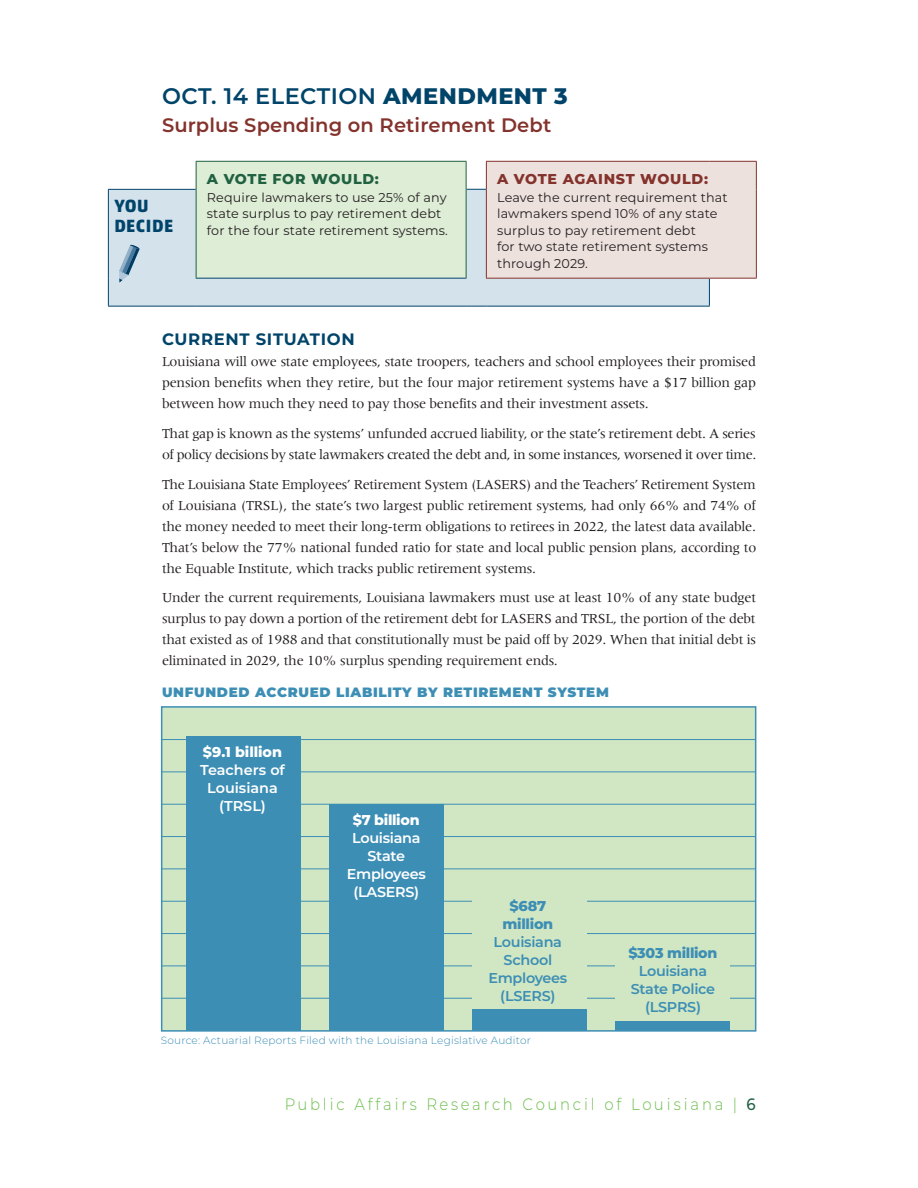
<style>
.page{position:relative;width:918px;height:1188px;background:#fff}
.page>*{position:absolute;margin:0;border:0;box-sizing:border-box;transform-origin:0 0}
.Header_Ballot_listing{font:600 22.5px "Montserrat";letter-spacing:.02em;color:#00446a}
.Header_Ballot_Listing_Title{font:600 19.5px "Montserrat";letter-spacing:.005em;color:#84322c}
.text{font:700 18px "Akko Std";letter-spacing:.01em;color:#00446a}
.t1{font:300 16.5px "Montserrat";letter-spacing:.18em;color:#6bbd4b;scale:.9 1}
.Subhead1{font:700 16.5px "Montserrat";letter-spacing:.04em;color:#00446a}
.text-2{font:14.25px/21px "Meridien LT Std";letter-spacing:-.02em;color:#231f20;text-align:justify}
.t2{font:600 14.25px/18px "Montserrat";letter-spacing:-.02em;color:#3d8eb5;text-align:center}
.t3{font:600 14.25px/18px "Montserrat";letter-spacing:-.02em;color:#fff;text-align:center}
.t4{font:600 14.25px/18px "Montserrat";color:#fff;text-align:center}
.Vote_Against_Head{font:800 14.25px "Montserrat";letter-spacing:.05em;color:#84322c}
.Vote_for_head{font:800 14.25px "Montserrat";letter-spacing:.05em;color:#206141}
.Subhead1-2{font:900 13.5px "Montserrat";letter-spacing:.05em;color:#3d8eb5}
.Vote_text{font:12.75px/16.5px "Montserrat";letter-spacing:.01em;color:#231f20}
.Checklist_text{font:300 10.5px "Montserrat";letter-spacing:.02em;color:#3d8eb5}
.s1{font-weight:800}
.s2{font-weight:500;color:#206141}
</style>
<div class="page">
<div style="left:196px;top:161px;width:270px;height:117px;background:#deedd5"></div>
<div style="left:486px;top:161px;width:270px;height:117px;background:#ede1dd"></div>
<svg style="left:109px;top:189px;width:600px;height:117px"></svg>
<hr style="left:108px;top:190px;width:1px;height:88px;background:#00446a">
<svg style="left:108px;top:278px;width:1px;height:28px"></svg>
<hr style="left:108px;top:306px;width:88px;height:1px;background:#00446a">
<hr style="left:196px;top:306px;width:270px;height:1px;background:#00446a">
<svg style="left:466px;top:306px;width:20px;height:1px"></svg>
<hr style="left:486px;top:306px;width:224px;height:1px;background:#00446a">
<hr style="left:108px;top:189px;width:88px;height:1px;background:#00446a">
<hr style="left:196px;top:161px;width:270px;height:1px;background:#206141">
<hr style="left:196px;top:278px;width:270px;height:1px;background:#00446a">
<svg style="left:709px;top:279px;width:1px;height:27px"></svg>
<hr style="left:486px;top:161px;width:223px;height:1px;background:#84322c">
<hr style="left:709px;top:161px;width:48px;height:1px;background:#84322c">
<svg style="left:756px;top:162px;width:1px;height:27px"></svg>
<hr style="left:486px;top:189px;width:1px;height:89px;background:#84322c">
<hr style="left:756px;top:189px;width:1px;height:89px;background:#84322c">
<hr style="left:486px;top:278px;width:223px;height:1px;background:#84322c">
<hr style="left:709px;top:278px;width:48px;height:1px;background:#84322c">
<svg style="left:196px;top:162px;width:1px;height:27px"></svg>
<svg style="left:466px;top:162px;width:21px;height:28px"></svg>
<hr style="left:196px;top:189px;width:1px;height:89px;background:#206141">
<hr style="left:466px;top:189px;width:1px;height:89px;background:#206141">
<svg style="left:119px;top:245px;width:21px;height:38px"></svg>
<div style="left:162px;top:707px;width:594px;height:324px;background:#d1e7c3"></div>
<div style="left:161px;top:706px;width:595px;height:326px;border:2px solid #3d8eb5"></div>
<hr style="left:162px;top:998px;width:594px;height:1px;background:#3d8eb5">
<hr style="left:162px;top:966px;width:594px;height:1px;background:#3d8eb5">
<hr style="left:162px;top:933px;width:594px;height:1px;background:#3d8eb5">
<hr style="left:162px;top:901px;width:594px;height:1px;background:#3d8eb5">
<hr style="left:162px;top:869px;width:594px;height:1px;background:#3d8eb5">
<hr style="left:162px;top:836px;width:594px;height:1px;background:#3d8eb5">
<hr style="left:162px;top:804px;width:594px;height:1px;background:#3d8eb5">
<hr style="left:162px;top:739px;width:594px;height:1px;background:#3d8eb5">
<hr style="left:162px;top:772px;width:594px;height:1px;background:#3d8eb5">
<div style="left:615px;top:940px;width:115px;height:88px;background:#d1e7c3"></div>
<div style="left:472px;top:892px;width:115px;height:136px;background:#d1e7c3"></div>
<div style="left:186px;top:736px;width:115px;height:295px;background:#3d8eb5"></div>
<div style="left:329px;top:804px;width:115px;height:227px;background:#3d8eb5"></div>
<div style="left:472px;top:1009px;width:115px;height:22px;background:#3d8eb5"></div>
<div style="left:615px;top:1021px;width:115px;height:10px;background:#3d8eb5"></div>
<p class="Header_Ballot_listing" style="left:162px;top:80px;width:407px">OCT. 14 ELECTION <span class="s1">AMENDMENT 3</span></p>
<p class="Header_Ballot_Listing_Title" style="left:162px;top:112px;width:391px">Surplus Spending on Retirement Debt</p>
<p class="text" style="left:114px;top:195px;width:36px">YOU</p>
<p class="text" style="left:114px;top:215px;width:60px">DECIDE</p>
<p class="Vote_for_head" style="left:207px;top:169px;width:174px">A VOTE FOR WOULD:</p>
<p class="Vote_text" style="left:207px;top:188px;width:242px">Require lawmakers to use 25% of any state surplus to pay retirement debt for the four state retirement systems.</p>
<p class="Vote_Against_Head" style="left:497px;top:169px;width:212px">A VOTE AGAINST WOULD:</p>
<p class="Vote_text" style="left:497px;top:188px;width:232px">Leave the current requirement that lawmakers spend 10% of any state surplus to pay retirement debt<br>for two state retirement systems through 2029.</p>
<p class="Subhead1" style="left:162px;top:328px;width:194px">CURRENT SITUATION</p>
<p class="text-2" style="left:162px;top:351px;width:596px">Louisiana will owe state employees, state troopers, teachers and school employees their promised pension benefits when they retire, but the four major retirement systems have a $17 billion gap between how much they need to pay those benefits and their investment assets.</p>
<p class="text-2" style="left:162px;top:423px;width:596px">That gap is known as the systems’ unfunded accrued liability, or the state’s retirement debt. A series of policy decisions by state lawmakers created the debt and, in some instances, worsened it over time.</p>
<p class="text-2" style="left:162px;top:474px;width:596px">The Louisiana State Employees’ Retirement System (LASERS) and the Teachers’ Retirement System of Louisiana (TRSL), the state’s two largest public retirement systems, had only 66% and 74% of the money needed to meet their long-term obligations to retirees in 2022, the latest data available.<br>That’s below the 77% national funded ratio for state and local public pension plans, according to the Equable Institute, which tracks public retirement systems.</p>
<p class="text-2" style="left:162px;top:587px;width:596px">Under the current requirements, Louisiana lawmakers must use at least 10% of any state budget surplus to pay down a portion of the retirement debt for LASERS and TRSL, the portion of the debt that existed as of 1988 and that constitutionally must be paid off by 2029. When that initial debt is eliminated in 2029, the 10% surplus spending requirement ends.</p>
<p class="Subhead1-2" style="left:162px;top:682px;width:448px">UNFUNDED ACCRUED LIABILITY BY RETIREMENT SYSTEM</p>
<p class="t4" style="left:200px;top:742px;width:86px"><span class="s1">$9.1 billion<br></span>Teachers of<br>Louisiana (TRSL)</p>
<p class="t3" style="left:347px;top:811px;width:81px"><span class="s1">$7 billion<br></span>Louisiana<br>State<br>Employees (LASERS)</p>
<p class="t2" style="left:488px;top:896px;width:81px"><span class="s1">$687 million<br></span>Louisiana<br>School<br>Employees (LSERS)</p>
<p class="Checklist_text" style="left:161px;top:1033px;width:371px">Source: Actuarial Reports Filed with the Louisiana Legislative Auditor</p>
<p class="t2" style="left:628px;top:944px;width:91px"><span class="s1">$303 million<br></span>Louisiana<br>State Police (LSPRS)</p>
<p class="t1" style="left:285px;top:1093px;width:525px">Public Affairs Research Council of Louisiana | <span class="s2">6</span></p>
</div>
